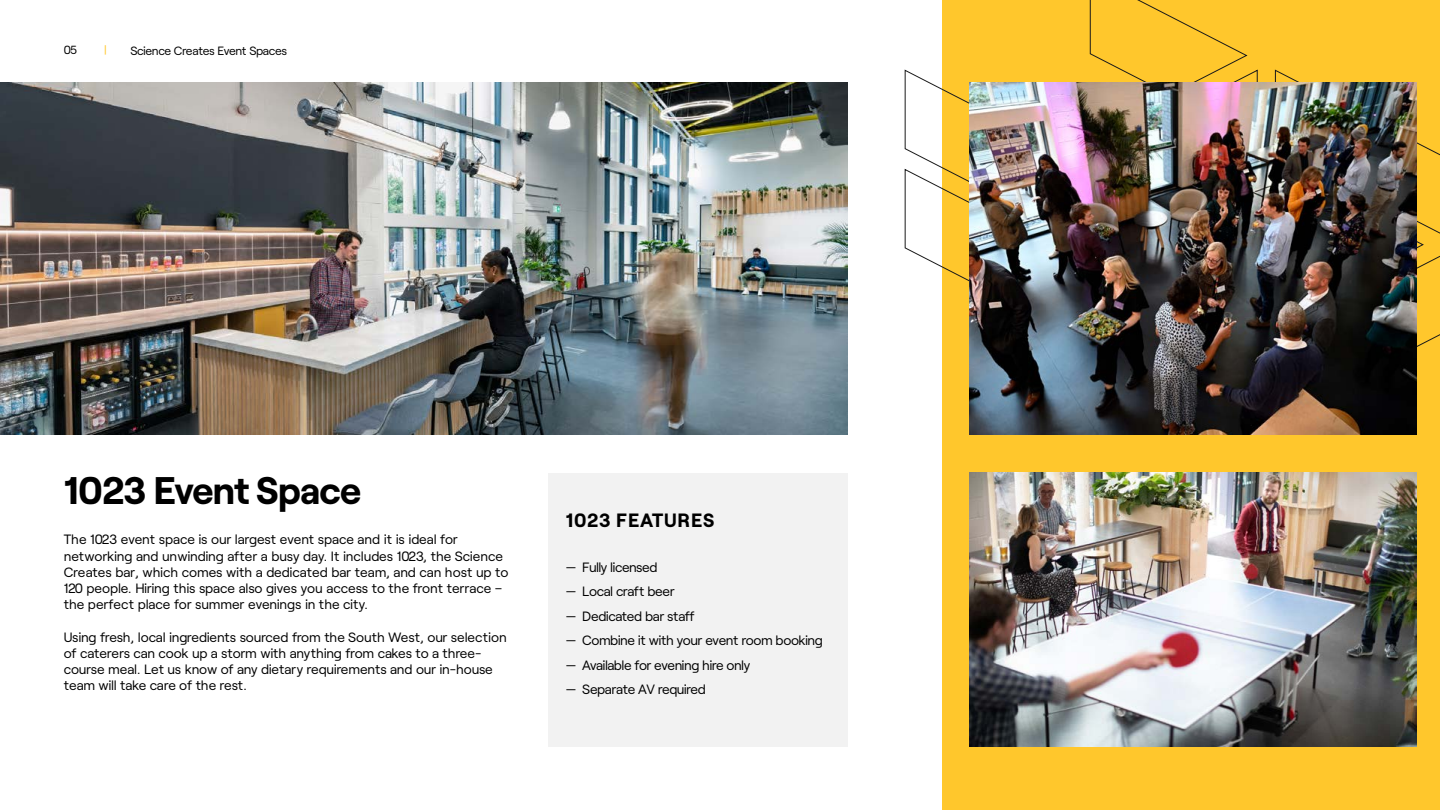
<style>
.page{position:relative;width:1440px;height:810px;background:#fff}
.page>*{position:absolute;margin:0;border:0;box-sizing:border-box;transform-origin:0 0}
.t1{font:700 37.5px "Roobert TWHINT";letter-spacing:-.02em;color:#000}
.t2{font:700 18.75px "Roobert TWHINT";letter-spacing:.04em;color:#000}
.t3{font:13.5px/16.2px "Roobert";letter-spacing:-.015em;color:#000}
.t4{font:13.5px "Roobert";letter-spacing:-.035em;color:#000}
.t5{font:13.5px "Roobert";letter-spacing:-.04em;color:#000}
.t6{font:12px "Roobert";letter-spacing:-.03em;color:#000}
.t7{font:11.77px "Roobert";color:#000}
.t8{font:11.77px "Roobert";color:#ffc72c}
</style>
<div class="page">
<div style="left:943px;top:0;width:497px;height:810px;background:#ffc72c"></div>
<svg style="left:904px;top:69px;width:66px;height:216px"></svg>
<svg style="left:1089px;top:0;width:169px;height:82px"></svg>
<svg style="left:1274px;top:69px;width:166px;height:278px"></svg>
<img style="left:0;top:82px;width:848px;height:353px">
<div style="left:548px;top:473px;width:300px;height:273px;background:#f2f2f2"></div>
<img style="left:970px;top:82px;width:447px;height:353px">
<img style="left:970px;top:473px;width:447px;height:274px">
<p class="t7" style="left:64px;top:42px;width:15px">05</p>
<p class="t8" style="left:104px;top:42px;width:4px">|</p>
<p class="t6" style="left:130px;top:42px;width:158px">Science Creates Event Spaces</p>
<h1 class="t1" style="left:64px;top:460px;width:299px">1023 Event Space</h1>
<p class="t3" style="left:64px;top:531px;width:446px">The 1023 event space is our largest event space and it is ideal for networking and unwinding after a busy day. It includes 1023, the Science Creates bar, which comes with a dedicated bar team, and can host up to 120 people. Hiring this space also gives you access to the front terrace – the perfect place for summer evenings in the city.</p>
<p class="t3" style="left:64px;top:628px;width:444px">Using fresh, local ingredients sourced from the South West, our selection of caterers can cook up a storm with anything from cakes to a three&shy;course meal. Let us know of any dietary requirements and our in-house team will take care of the rest.</p>
<h2 class="t2" style="left:566px;top:505px;width:150px">1023 FEATURES</h2>
<p class="t4" style="left:566px;top:557px;width:93px">— Fully licensed</p>
<p class="t3" style="left:566px;top:582px;width:110px">— Local craft beer</p>
<p class="t3" style="left:566px;top:607px;width:131px">— Dedicated bar staff</p>
<p class="t4" style="left:566px;top:631px;width:259px">— Combine it with your event room booking</p>
<p class="t5" style="left:566px;top:655px;width:186px">— Available for evening hire only</p>
<p class="t4" style="left:566px;top:680px;width:142px">— Separate AV required</p>
</div>
